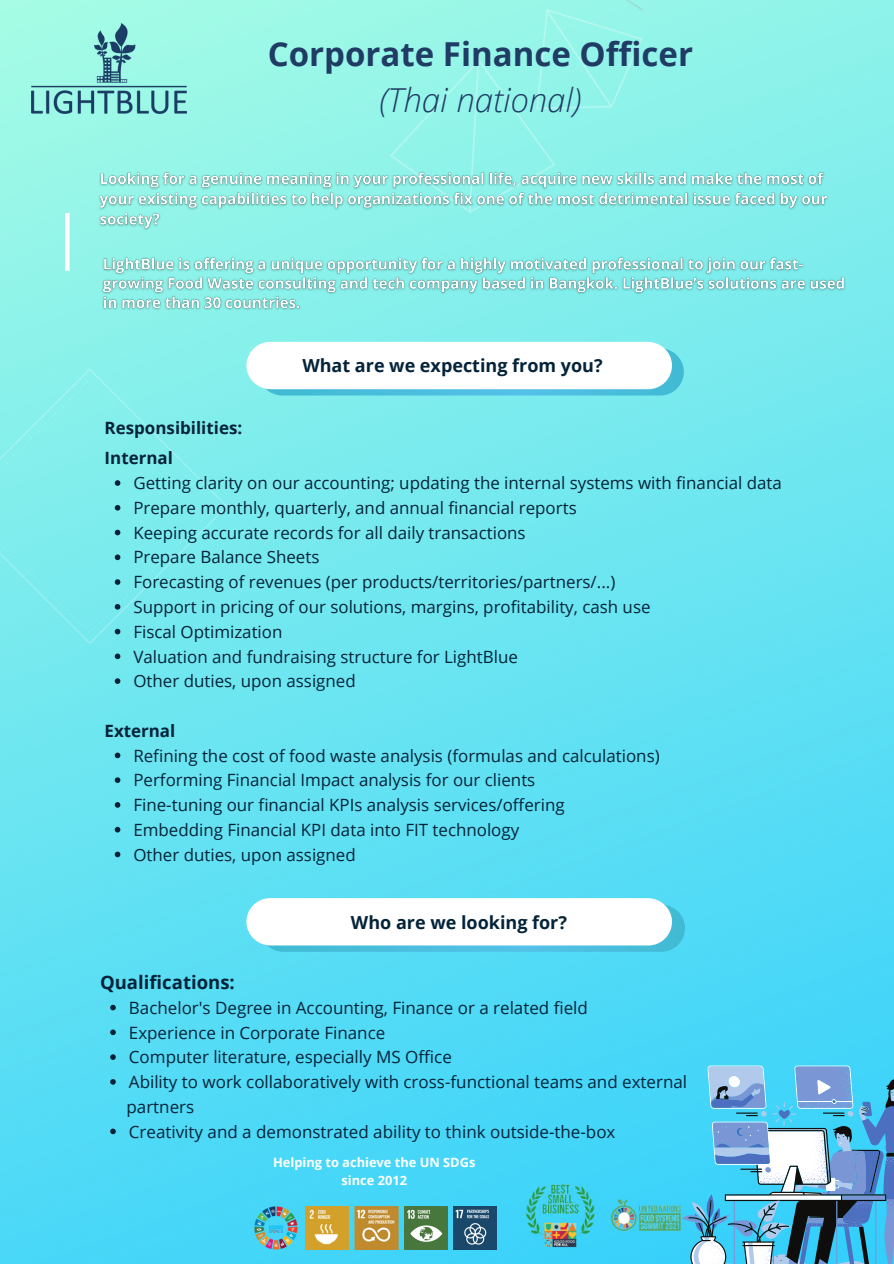
<style>
.page{position:relative;width:894px;height:1264px;background:#fff}
.page>*{position:absolute;margin:0;border:0;box-sizing:border-box;transform-origin:0 0}
.t1{font:700 33px "Open Sans";color:#203c65}
.t2{font:italic 300 33px "Open Sans";color:#203c65}
.t3{font:700 18.45px "Open Sans";color:#042339}
.t4{font:700 18px "Open Sans";color:#042339}
.t5{font:16.95px "Open Sans";color:#042339}
.t6{font:700 16.95px "Open Sans";color:#042339}
.t7{font:700 12.9px/17.7px "Open Sans";color:#fff;text-align:center}
</style>
<div class="page">
<img style="left:0;top:0;width:893px;height:1263px">
<div style="left:389px;top:0;width:253px;height:167px;background:#93f5e9"></div>
<svg style="left:0;top:369px;width:227px;height:274px;background:#7fecec"></svg>
<svg style="left:115px;top:480px;width:5px;height:6px"></svg>
<svg style="left:115px;top:505px;width:5px;height:5px"></svg>
<svg style="left:115px;top:529px;width:5px;height:6px"></svg>
<svg style="left:115px;top:554px;width:5px;height:6px"></svg>
<svg style="left:115px;top:579px;width:5px;height:6px"></svg>
<svg style="left:115px;top:604px;width:5px;height:5px"></svg>
<svg style="left:115px;top:628px;width:5px;height:6px"></svg>
<svg style="left:115px;top:653px;width:5px;height:6px"></svg>
<svg style="left:115px;top:678px;width:5px;height:6px"></svg>
<svg style="left:115px;top:752px;width:5px;height:6px"></svg>
<svg style="left:115px;top:777px;width:5px;height:6px"></svg>
<svg style="left:115px;top:802px;width:5px;height:5px"></svg>
<svg style="left:115px;top:826px;width:5px;height:6px"></svg>
<svg style="left:115px;top:851px;width:5px;height:6px"></svg>
<img style="left:32px;top:23px;width:155px;height:90px">
<div style="left:65px;top:213px;width:5px;height:58px;background:#fff"></div>
<img style="left:98px;top:252px;width:751px;height:63px">
<svg style="left:110px;top:1004px;width:6px;height:6px"></svg>
<svg style="left:110px;top:1029px;width:6px;height:6px"></svg>
<svg style="left:110px;top:1054px;width:6px;height:5px"></svg>
<svg style="left:110px;top:1079px;width:6px;height:5px"></svg>
<svg style="left:110px;top:1128px;width:6px;height:6px"></svg>
<svg style="left:246px;top:342px;width:438px;height:53px"></svg>
<svg style="left:246px;top:898px;width:439px;height:53px"></svg>
<svg style="left:681px;top:1065px;width:212px;height:198px;background:#63b0d5"></svg>
<img style="left:453px;top:1206px;width:43px;height:43px">
<img style="left:404px;top:1206px;width:43px;height:43px">
<img style="left:354px;top:1206px;width:44px;height:43px">
<img style="left:305px;top:1206px;width:44px;height:43px">
<img style="left:252px;top:1203px;width:47px;height:48px">
<img style="left:521px;top:1181px;width:164px;height:70px">
<img style="left:95px;top:167px;width:736px;height:68px">
<h1 class="t1" style="left:268px;top:30px;width:426px">Corporate Finance Officer</h1>
<h1 class="t2" style="left:379px;top:76px;width:204px">(Thai national)</h1>
<p class="t6" style="left:105px;top:416px;width:139px">Responsibilities:</p>
<p class="t4" style="left:302px;top:353px;width:302px">What are we expecting from you?</p>
<p class="t6" style="left:105px;top:446px;width:70px">Internal</p>
<p class="t5" style="left:133px;top:471px;width:649px">Getting clarity on our accounting; updating the internal systems with financial data</p>
<p class="t5" style="left:133px;top:496px;width:445px">Prepare monthly, quarterly, and annual financial reports</p>
<h2 class="t5" style="left:133px;top:520px;width:393px">Keeping accurate records for all daily transactions</h2>
<p class="t5" style="left:133px;top:545px;width:187px">Prepare Balance Sheets</p>
<p class="t5" style="left:133px;top:570px;width:483px">Forecasting of revenues (per products/territories/partners/...)</p>
<p class="t5" style="left:133px;top:595px;width:518px">Support in pricing of our solutions, margins, profitability, cash use</p>
<h2 class="t5" style="left:133px;top:619px;width:150px">Fiscal Optimization</h2>
<p class="t5" style="left:133px;top:644px;width:386px">Valuation and fundraising structure for LightBlue</p>
<p class="t5" style="left:133px;top:669px;width:224px">Other duties, upon assigned</p>
<p class="t6" style="left:105px;top:718px;width:72px">External</p>
<p class="t5" style="left:133px;top:743px;width:527px">Refining the cost of food waste analysis (formulas and calculations)</p>
<p class="t5" style="left:133px;top:768px;width:403px">Performing Financial Impact analysis for our clients</p>
<p class="t5" style="left:133px;top:793px;width:432px">Fine-tuning our financial KPIs analysis services/offering</p>
<p class="t5" style="left:133px;top:817px;width:387px">Embedding Financial KPI data into FIT technology</p>
<p class="t5" style="left:133px;top:842px;width:224px">Other duties, upon assigned</p>
<h2 class="t4" style="left:351px;top:909px;width:217px">Who are we looking for?</h2>
<p class="t3" style="left:100px;top:969px;width:136px">Qualifications:</p>
<p class="t5" style="left:129px;top:995px;width:460px">Bachelor's Degree in Accounting, Finance or a related field</p>
<p class="t5" style="left:129px;top:1020px;width:258px">Experience in Corporate Finance</p>
<p class="t5" style="left:129px;top:1045px;width:324px">Computer literature, especially MS Office</p>
<p class="t5" style="left:129px;top:1069px;width:559px">Ability to work collaboratively with cross-functional teams and external</p>
<p class="t5" style="left:126px;top:1094px;width:69px">partners</p>
<h2 class="t5" style="left:129px;top:1119px;width:488px">Creativity and a demonstrated ability to think outside-the-box</h2>
<p class="t7" style="left:273px;top:1153px;width:204px">Helping to achieve the UN SDGs since 2012</p>
</div>
